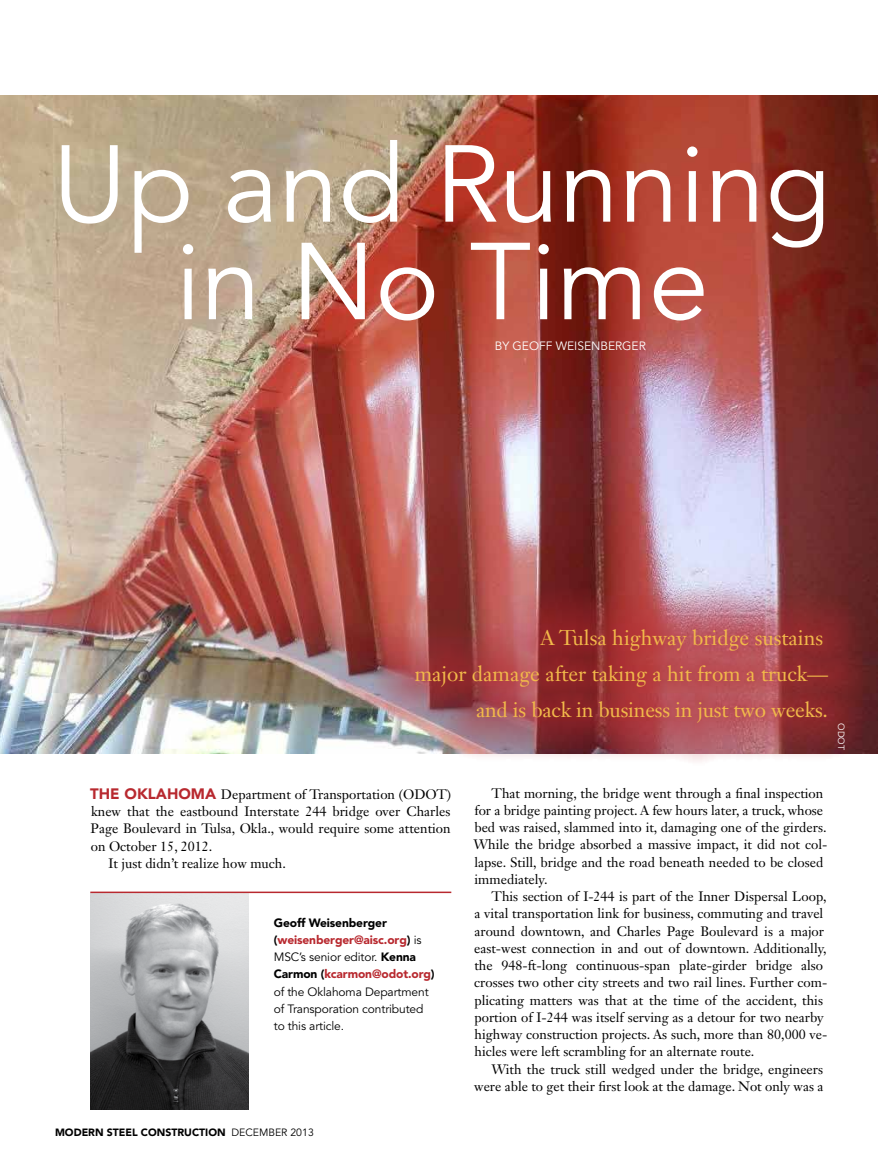
<style>
.page{position:relative;width:878px;height:1175px;background:#fff}
.page>*{position:absolute;margin:0;border:0;box-sizing:border-box;transform-origin:0 0}
.t1{font:108px/97.5px "Avenir LT Std";color:#fff;text-align:center}
.t2{font:21px/36px "Janson Text LT Std";color:#f1b94a;text-align:right}
.t3{font:13.5px/17.2px "Janson Text LT Std";color:#000}
.t4{font:12px/17.2px "Avenir LT Std";letter-spacing:-.01em;color:#000}
.t5{font:12px "Avenir LT Std";color:#fff}
.t6{font:900 10.5px "Avenir LT Std";color:#000}
.t7{font:9px "Avenir LT Std";color:#fff}
.s1{font-family:"Avenir LT Std";font-weight:900;font-size:15px;color:#b8292f}
.s2{font-weight:900}
.s3{font-weight:900;color:#b8292f}
.s4{font-weight:400}
</style>
<div class="page">
<img style="left:0;top:96px;width:878px;height:657px">
<img style="left:371px;top:586px;width:500px;height:176px">
<img style="left:91px;top:893px;width:157px;height:216px">
<hr style="left:90px;top:891px;width:361px;height:2px;background:#b8292f">
<h1 class="t1" style="left:53px;top:139px;width:780px">Up and Running in No Time</h1>
<p class="t5" style="left:495px;top:339px;width:149px">By Geoff Weisenberg er</p>
<h2 class="t2" style="left:415px;top:619px;width:415px">A Tulsa highway bridge sustains<br>major damage after taking a hit from a truck— and is back in business in just two weeks.</h2>
<p class="t7" style="left:846px;top:723px;width:28px;rotate:90deg">ODOT</p>
<p class="t3" style="left:90px;top:785px;width:362px"><span class="s1">The Oklaho ma</span> Department of Transportation (ODOT)</p>
<p class="t3" style="left:91px;top:802px;width:361px">knew that the eastbound Interstate 244 bridge over Charles</p>
<p class="t3" style="left:91px;top:819px;width:361px">Page Boulevard in Tulsa, Okla., would require some attention</p>
<p class="t3" style="left:91px;top:837px;width:123px">on October 15, 2012.</p>
<p class="t3" style="left:109px;top:854px;width:179px">It just didn’t realize how much.</p>
<p class="t4" style="left:274px;top:914px;width:162px"><span class="s2">Geoff Weisenberger (</span><span class="s3">weisenberger@aisc.org</span><span class="s2">)</span> is<br>MSC’s senior editor. <span class="s2">Kenna<br>Carmon (</span><span class="s3">kcarmon@odot.org</span><span class="s2">) </span>of the Oklahoma Department of Transporation contributed to this article.</p>
<p class="t6" style="left:55px;top:1125px;width:260px">MODERN STEEL CONSTRUCTION <span class="s4">december 2013</span></p>
<p class="t3" style="left:473px;top:784px;width:355px;text-indent:18px">That morning, the bridge went through a final inspection for a bridge painting project. A few hours later, a truck, whose bed was raised, slammed into it, damaging one of the girders.<br>While the bridge absorbed a massive impact, it did not col&shy;lapse. Still, bridge and the road beneath needed to be closed immediately.</p>
<p class="t3" style="left:474px;top:887px;width:354px;text-indent:17px">This section of I-244 is part of the Inner Dispersal Loop, a vital transportation link for business, commuting and travel around downtown, and Charles Page Boulevard is a major east-west connection in and out of downtown. Additionally, the 948-ft-long continuous-span plate-girder bridge also crosses two other city streets and two rail lines. Further com&shy;plicating matters was that at the time of the accident, this portion of I-244 was itself serving as a detour for two nearby highway construction projects. As such, more than 80,000 ve&shy;hicles were left scrambling for an alternate route.</p>
<p class="t3" style="left:474px;top:1060px;width:351px;text-align:right">With the truck still wedged under the bridge, engineers were able to get their first look at the damage. Not only was a</p>
</div>
